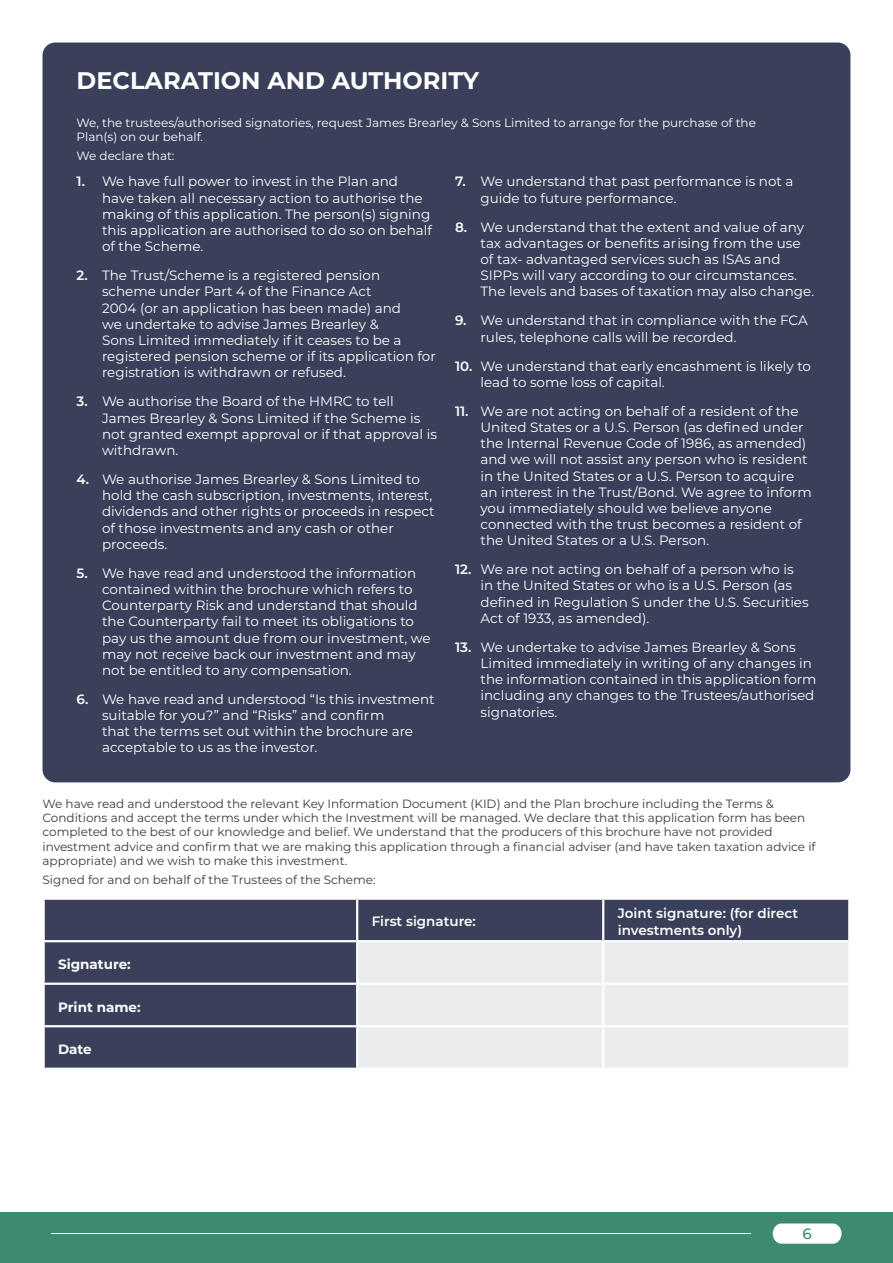
<style>
.page{position:relative;width:893px;height:1263px;background:#fff}
.page>*{position:absolute;margin:0;border:0;box-sizing:border-box;transform-origin:0 0}
.t1{font:700 24px "Montserrat";color:#fff}
.t2{font:500 15px "Montserrat";color:#3d8a70}
.t3{font:13.5px/16.2px "Montserrat";color:#fff}
.t4{font:600 13.5px/16.2px "Montserrat";color:#fff}
.t5{font:700 13.5px "Montserrat";color:#fff}
.t6{font:12px/14.4px "Montserrat";color:#3a3a3a}
.t7{font:12px/14.4px "Montserrat";color:#fff}
.s1{font-weight:600}
</style>
<div class="page">
<div style="left:0;top:1212px;width:893px;height:51px;background:#3d8a70"></div>
<hr style="left:51px;top:1233px;width:700px;height:1px;background:#fff">
<svg style="left:773px;top:1223px;width:69px;height:21px"></svg>
<div style="left:43px;top:43px;width:807px;height:739px;background:#3a405a;border-radius:13px"></div>
<div style="left:45px;top:900px;width:311px;height:168px;background:#3a405a"></div>
<div style="left:358px;top:900px;width:490px;height:40px;background:#3a405a"></div>
<div style="left:358px;top:942px;width:490px;height:126px;background:#ebecee"></div>
<hr style="left:602px;top:900px;width:2px;height:40px;background:#fff">
<hr style="left:43px;top:940px;width:314px;height:2px;background:#fff">
<hr style="left:602px;top:942px;width:2px;height:40px;background:#fff">
<hr style="left:43px;top:982px;width:314px;height:3px;background:#fff">
<hr style="left:357px;top:982px;width:246px;height:3px;background:#fff">
<hr style="left:603px;top:982px;width:247px;height:3px;background:#fff">
<hr style="left:602px;top:985px;width:2px;height:40px;background:#fff">
<hr style="left:43px;top:1025px;width:314px;height:2px;background:#fff">
<hr style="left:357px;top:1025px;width:246px;height:2px;background:#fff">
<hr style="left:603px;top:1025px;width:247px;height:2px;background:#fff">
<hr style="left:602px;top:1027px;width:2px;height:41px;background:#fff">
<h1 class="t1" style="left:77px;top:63px;width:404px">DECLARATION AND AUTHORITY</h1>
<p class="t7" style="left:77px;top:115px;width:681px">We, the trustees/authorised signatories, request James Brearley &amp; Sons Limited to arrange for the purchase of the<br>Plan(s) on our behalf.</p>
<p class="t7" style="left:77px;top:148px;width:99px">We declare that:</p>
<p class="t3" style="left:102px;top:173px;width:331px;text-indent:-26px"><span class="s1">1.</span> We have full power to invest in the Plan and have taken all necessary action to authorise the making of this application. The person(s) signing this application are authorised to do so on behalf of the Scheme.</p>
<p class="t3" style="left:102px;top:267px;width:335px;text-indent:-26px"><span class="s1">2.</span> The Trust/Scheme is a registered pension scheme under Part 4 of the Finance Act<br>2004 (or an application has been made) and<br>we undertake to advise James Brearley &amp;<br>Sons Limited immediately if it ceases to be a registered pension scheme or if its application for registration is withdrawn or refused.</p>
<p class="t3" style="left:102px;top:393px;width:336px;text-indent:-26px"><span class="s1">3.</span> We authorise the Board of the HMRC to tell James Brearley &amp; Sons Limited if the Scheme is not granted exempt approval or if that approval is withdrawn.</p>
<p class="t3" style="left:102px;top:471px;width:334px;text-indent:-26px"><span class="s1">4.</span> We authorise James Brearley &amp; Sons Limited to hold the cash subscription, investments, interest, dividends and other rights or proceeds in respect of those investments and any cash or other proceeds.</p>
<p class="t3" style="left:102px;top:564px;width:330px;text-indent:-26px"><span class="s1">5.</span> We have read and understood the information contained within the brochure which refers to Counterparty Risk and understand that should the Counterparty fail to meet its obligations to pay us the amount due from our investment, we may not receive back our investment and may not be entitled to any compensation.</p>
<p class="t3" style="left:102px;top:690px;width:334px;text-indent:-26px"><span class="s1">6.</span> We have read and understood “Is this investment suitable for you?” and “Risks” and confirm<br>that the terms set out within the brochure are acceptable to us as the investor.</p>
<p class="t3" style="left:480px;top:173px;width:315px;text-indent:-26px"><span class="s1">7.</span> We understand that past performance is not a guide to future performance.</p>
<p class="t3" style="left:480px;top:218px;width:335px;text-indent:-26px"><span class="s1">8.</span> We understand that the extent and value of any tax advantages or benefits arising from the use of tax- advantaged services such as ISAs and SIPPs will vary according to our circumstances.<br>The levels and bases of taxation may also change.</p>
<p class="t3" style="left:480px;top:312px;width:329px;text-indent:-26px"><span class="s1">9.</span> We understand that in compliance with the FCA rules, telephone calls will be recorded.</p>
<p class="t3" style="left:480px;top:357px;width:332px;text-indent:-26px"><span class="s1">10.</span> We understand that early encashment is likely to lead to some loss of capital.</p>
<p class="t3" style="left:480px;top:402px;width:333px;text-indent:-26px"><span class="s1">11.</span> We are not acting on behalf of a resident of the United States or a U.S. Person (as defined under the Internal Revenue Code of 1986, as amended) and we will not assist any person who is resident in the United States or a U.S. Person to acquire an interest in the Trust/Bond. We agree to inform you immediately should we believe anyone connected with the trust becomes a resident of the United States or a U.S. Person.</p>
<p class="t3" style="left:480px;top:561px;width:330px;text-indent:-26px"><span class="s1">12.</span> We are not acting on behalf of a person who is in the United States or who is a U.S. Person (as defined in Regulation S under the U.S. Securities Act of 1933, as amended).</p>
<p class="t3" style="left:480px;top:638px;width:337px;text-indent:-26px"><span class="s1">13.</span> We undertake to advise James Brearley &amp; Sons Limited immediately in writing of any changes in the information contained in this application form including any changes to the Trustees/authorised signatories.</p>
<p class="t6" style="left:43px;top:796px;width:775px">We have read and understood the relevant Key Information Document (KID) and the Plan brochure including the Terms &amp; Conditions and accept the terms under which the Investment will be managed. We declare that this application form has been completed to the best of our knowledge and belief. We understand that the producers of this brochure have not provided investment advice and confirm that we are making this application through a financial adviser (and have taken taxation advice if appropriate) and we wish to make this investment.</p>
<p class="t6" style="left:43px;top:872px;width:335px">Signed for and on behalf of the Trustees of the Scheme:</p>
<p class="t4" style="left:372px;top:913px;width:106px">First signature:</p>
<p class="t4" style="left:618px;top:905px;width:182px">Joint signature: (for direct investments only)</p>
<p class="t5" style="left:58px;top:954px;width:74px">Signature:</p>
<p class="t5" style="left:58px;top:997px;width:84px">Print name:</p>
<p class="t5" style="left:58px;top:1039px;width:35px">Date</p>
<p class="t2" style="left:803px;top:1223px;width:11px">6</p>
</div>
